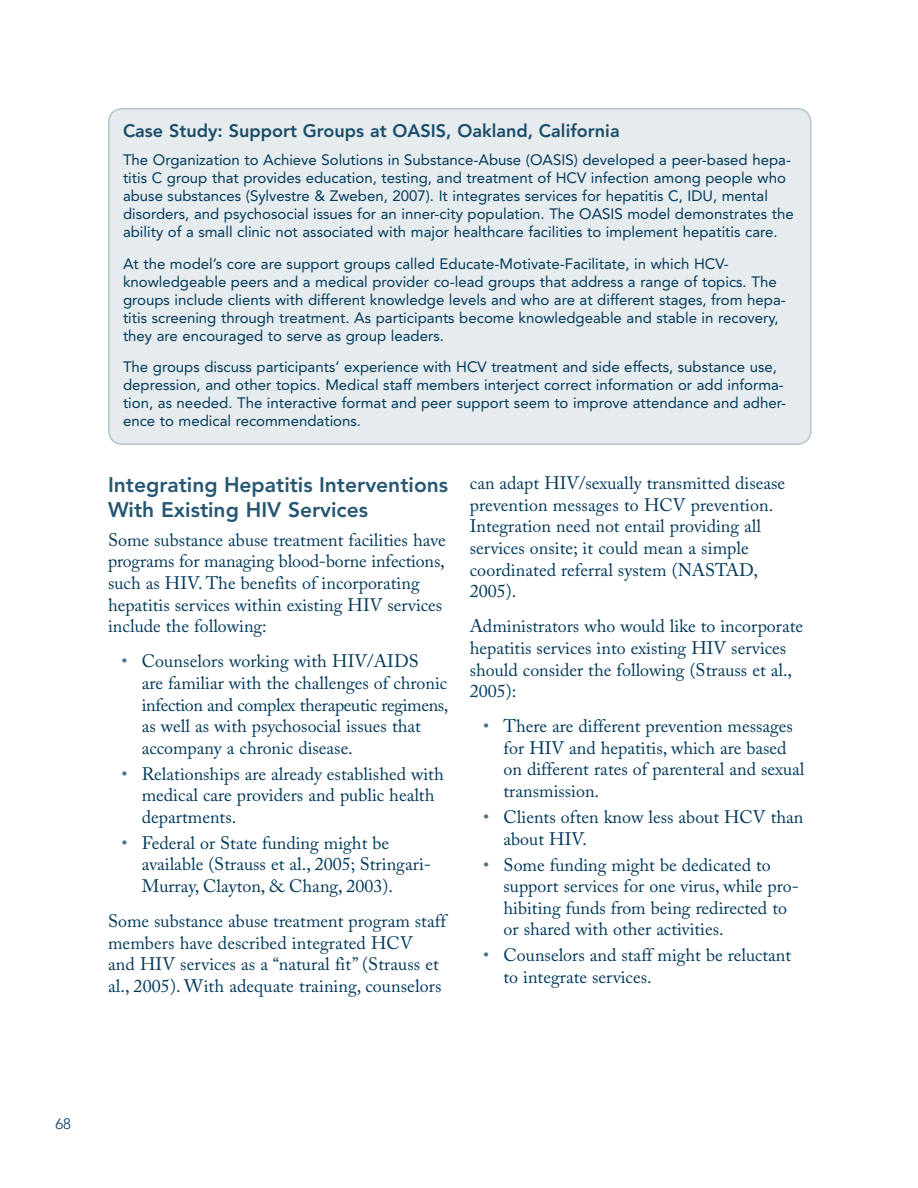
<style>
.page{position:relative;width:918px;height:1188px;background:#fff}
.page>*{position:absolute;margin:0;border:0;box-sizing:border-box;transform-origin:0 0}
.t1{font:800 21px/25.5px "Avenir LT Std";color:#265772}
.t2{font:18px/21.6px "Adobe Caslon Pro";color:#00395a}
.t3{font:800 18px "Avenir LT Std";color:#1a4d6a}
.t4{font:15px/18px "Avenir LT Std";color:#00395a}
.t5{font:300 15px "Avenir LT Std";color:#00395a}
.s1{color:#4d748b}
</style>
<div class="page">
<div style="left:109px;top:109px;width:702px;height:335px;background:#e6ebee;border-radius:14px"></div>
<div style="left:108px;top:108px;width:704px;height:337px;border:2px solid #b3c4cd;border-radius:14px"></div>
<p class="t3" style="left:123px;top:120px;width:498px">case study: support Groups at oAsIs, oakland, california</p>
<p class="t4" style="left:123px;top:151px;width:672px">The Organization to Achieve Solutions in Substance-Abuse (OASIS) developed a peer-based hepa&shy;titis C group that provides education, testing, and treatment of HCV infection among people who abuse substances (Sylvestre &amp; Zweben, 2007). It integrates services for hepatitis C, IDU, mental disorders, and psychosocial issues for an inner-city population. The OASIS model demonstrates the ability of a small clinic not associated with major healthcare facilities to implement hepatitis care.</p>
<p class="t4" style="left:123px;top:255px;width:664px">At the model’s core are support groups called Educate-Motivate-Facilitate, in which HCV&shy;knowledgeable peers and a medical provider co-lead groups that address a range of topics. The groups include clients with different knowledge levels and who are at different stages, from hepa&shy;titis screening through treatment. As participants become knowledgeable and stable in recovery, they are encouraged to serve as group leaders.</p>
<p class="t4" style="left:123px;top:358px;width:664px">The groups discuss participants’ experience with HCV treatment and side effects, substance use, depression, and other topics. Medical staff members interject correct information or add informa&shy;tion, as needed. The interactive format and peer support seem to improve attendance and adher&shy;ence to medical recommendations.</p>
<h2 class="t1" style="left:108px;top:472px;width:342px">Integrating hepatitis Interventions<br>With existing hIv services</h2>
<p class="t2" style="left:108px;top:529px;width:339px">Some substance abuse treatment facilities have programs for managing blood-borne infections, such as HIV. The benefits of incorporating hepatitis services within existing HIV services include the following:</p>
<p class="t2" style="left:142px;top:650px;width:308px;text-indent:-20px"><span class="s1">•</span> Counselors working with HIV/AIDS<br>are familiar with the challenges of chronic infection and complex therapeutic regimens, as well as with psychosocial issues that accompany a chronic disease.</p>
<p class="t2" style="left:142px;top:763px;width:303px;text-indent:-20px"><span class="s1">•</span> Relationships are already established with medical care providers and public health departments.</p>
<p class="t2" style="left:142px;top:832px;width:291px;text-indent:-20px"><span class="s1">•</span> Federal or State funding might be available (Strauss et al., 2005; Stringari-<br>Murray, Clayton, &amp; Chang, 2003).</p>
<p class="t2" style="left:108px;top:910px;width:339px">Some substance abuse treatment program staff members have described integrated HCV<br>and HIV services as a “natural fit” (Strauss et al., 2005). With adequate training, counselors</p>
<p class="t2" style="left:470px;top:472px;width:317px">can adapt HIV/sexually transmitted disease prevention messages to HCV prevention.<br>Integration need not entail providing all services onsite; it could mean a simple coordinated referral system (NASTAD, 2005).</p>
<p class="t2" style="left:470px;top:615px;width:335px">Administrators who would like to incorporate hepatitis services into existing HIV services should consider the following (Strauss et al., 2005):</p>
<p class="t2" style="left:504px;top:715px;width:302px;text-indent:-20px"><span class="s1">•</span> There are different prevention messages for HIV and hepatitis, which are based on different rates of parenteral and sexual transmission.</p>
<p class="t2" style="left:504px;top:806px;width:301px;text-indent:-20px"><span class="s1">•</span> Clients often know less about HCV than about HIV.</p>
<p class="t2" style="left:504px;top:853px;width:296px;text-indent:-20px"><span class="s1">•</span> Some funding might be dedicated to support services for one virus, while pro&shy;hibiting funds from being redirected to or shared with other activities.</p>
<p class="t2" style="left:504px;top:944px;width:289px;text-indent:-20px"><span class="s1">•</span> Counselors and staff might be reluctant to integrate services.</p>
<p class="t5" style="left:56px;top:1115px;width:17px">68</p>
</div>
